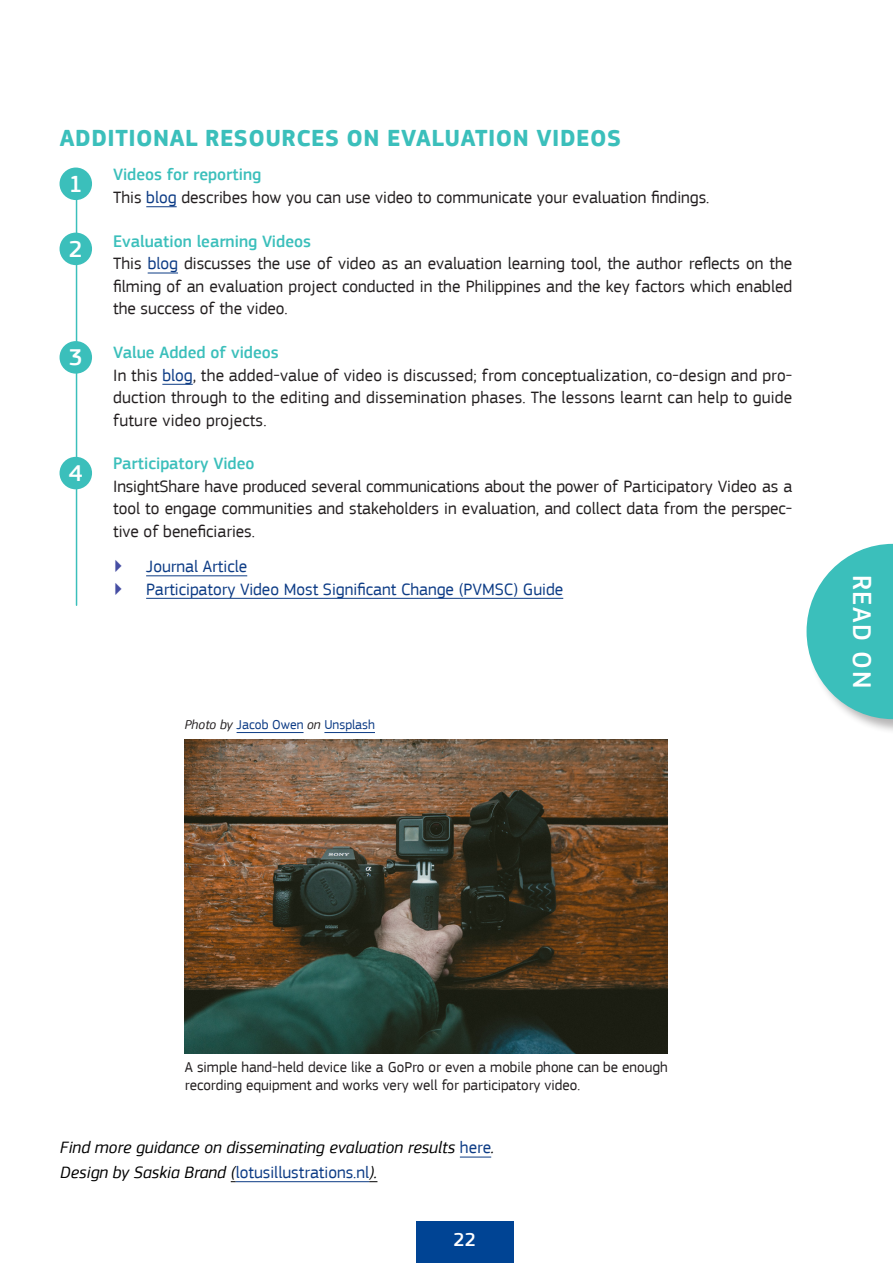
<style>
.page{position:relative;width:893px;height:1263px;background:#fff}
.page>*{position:absolute;margin:0;border:0;box-sizing:border-box;transform-origin:0 0}
.t1{font:500 27px "EC Square Sans Pro";letter-spacing:.05em;color:#fff}
.Title_3_Green{font:700 24px "EC Square Sans Pro";letter-spacing:.02em;color:#3bbfbb}
.t2{font:500 24px "EC Square Sans Pro";color:#fff}
.t3{font:500 19.5px "EC Square Sans Pro";color:#fff}
.t4{font:17.25px/22.5px "EC Square Sans Pro";color:#231f20;text-align:justify}
.Title_4_red{font:italic 17.25px "EC Square Sans Pro";color:#000}
.Title_4_green{font:500 17.25px "EC Square Sans Pro";color:#3bbfbb}
.Bullets_purple{font:17.25px "EC Square Sans Pro";color:#0c3b85}
.Bullets_purple-2{font:17.25px "EC Square Sans Pro";color:#464ea3}
.t5{font:15px/18px "EC Square Sans Pro";color:#231f20}
.t6{font:13.5px "EC Square Sans Pro";color:#0c3b85}
.s1{color:#0c3b85}
.s2{font-style:italic;color:#231f20}
.s3{font-style:normal;color:#0c3b85}
</style>
<div class="page">
<div style="left:416px;top:1221px;width:97px;height:42px;background:#004494"></div>
<div style="left:806px;top:544px;width:87px;height:191px;background:#231f20;opacity:.33"></div>
<svg style="left:806px;top:544px;width:87px;height:175px"></svg>
<hr style="left:146px;top:206px;width:31px;height:1px;background:#0c3b85">
<hr style="left:148px;top:273px;width:30px;height:1px;background:#0c3b85">
<hr style="left:162px;top:384px;width:31px;height:1px;background:#0c3b85">
<hr style="left:146px;top:575px;width:101px;height:1px;background:#0c3b85">
<hr style="left:146px;top:598px;width:417px;height:1px;background:#0c3b85">
<hr style="left:76px;top:174px;width:1px;height:431px;background:#3bbfbb">
<div style="left:60px;top:341px;width:32px;height:33px;background:#3bbfbb;border-radius:50%"></div>
<div style="left:60px;top:168px;width:32px;height:32px;background:#3bbfbb;border-radius:50%"></div>
<div style="left:60px;top:233px;width:32px;height:32px;background:#3bbfbb;border-radius:50%"></div>
<div style="left:60px;top:457px;width:32px;height:32px;background:#3bbfbb;border-radius:50%"></div>
<img style="left:185px;top:740px;width:483px;height:313px">
<hr style="left:237px;top:732px;width:67px;height:1px;background:#0c3b85">
<hr style="left:324px;top:732px;width:51px;height:1px;background:#0c3b85">
<hr style="left:236px;top:1181px;width:133px;height:1px;background:#0c3b85">
<hr style="left:460px;top:1157px;width:31px;height:1px;background:#0c3b85">
<p class="Title_3_Green" style="left:60px;top:123px;width:563px">ADDITIONAL RESOURCES ON EVALUATION VIDEOS</p>
<p class="Title_4_green" style="left:113px;top:165px;width:150px">Videos for reporting</p>
<p class="t4" style="left:113px;top:186px;width:598px">This <span class="s1">blog</span> describes how you can use video to communicate your evaluation findings.</p>
<p class="Title_4_green" style="left:113px;top:231px;width:199px">Evaluation learning Videos</p>
<p class="t4" style="left:113px;top:252px;width:681px">This <span class="s1">blog</span> discusses the use of video as an evaluation learning tool, the author reflects on the filming of an evaluation project conducted in the Philippines and the key factors which enabled the success of the video.</p>
<p class="Title_4_green" style="left:113px;top:342px;width:167px">Value Added of videos</p>
<p class="t4" style="left:113px;top:364px;width:681px">In this <span class="s1">blog</span>, the added-value of video is discussed; from conceptualization, co-design and pro&shy;duction through to the editing and dissemination phases. The lessons learnt can help to guide future video projects.</p>
<p class="Title_4_green" style="left:113px;top:453px;width:143px">Participatory Video</p>
<p class="t4" style="left:113px;top:475px;width:681px">InsightShare have produced several communications about the power of Participatory Video as a tool to engage communities and stakeholders in evaluation, and collect data from the perspec&shy;tive of beneficiaries.</p>
<p class="Bullets_purple-2" style="left:113px;top:556px;width:12px">▶</p>
<p class="Bullets_purple" style="left:146px;top:556px;width:103px">Journal Article</p>
<p class="Bullets_purple-2" style="left:113px;top:579px;width:12px">▶</p>
<p class="Bullets_purple" style="left:146px;top:579px;width:419px">Participatory Video Most Significant Change (PVMSC) Guide</p>
<p class="t2" style="left:69px;top:170px;width:15px">1</p>
<p class="t2" style="left:69px;top:235px;width:15px">2</p>
<p class="t2" style="left:69px;top:343px;width:15px">3</p>
<p class="t2" style="left:69px;top:459px;width:15px">4</p>
<p class="t6" style="left:185px;top:716px;width:192px"><span class="s2">Photo by</span> Jacob Owen <span class="s2">on</span> Unsplash</p>
<p class="t1" style="left:878px;top:575px;width:114px;rotate:90deg">READ ON</p>
<p class="t5" style="left:185px;top:1058px;width:484px">A simple hand-held device like a GoPro or even a mobile phone can be enough recording equipment and works very well for participatory video.</p>
<p class="Title_4_red" style="left:60px;top:1137px;width:436px">Find more guidance on disseminating evaluation results <span class="s3">here</span>.</p>
<p class="Title_4_red" style="left:60px;top:1162px;width:319px">Design by Saskia Brand (<span class="s3">lotusillustrations.nl</span>).</p>
<p class="t3" style="left:454px;top:1228px;width:24px">22</p>
</div>
